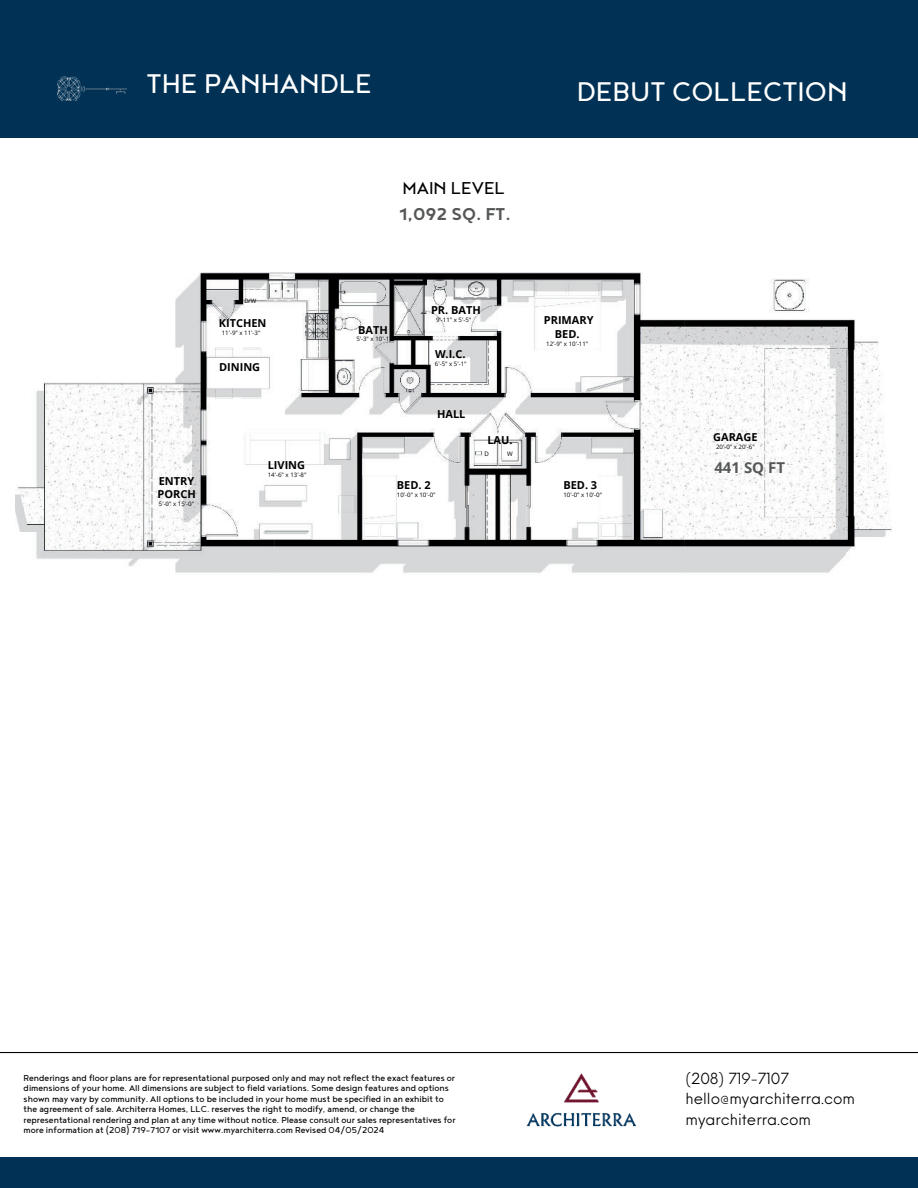
<style>
.page{position:relative;width:918px;height:1188px;background:#fff}
.page>*{position:absolute;margin:0;border:0;box-sizing:border-box;transform-origin:0 0}
.t1{font:33px "Noyh";color:#fff}
.t2{font:700 21px "Noyh";color:#555758}
.t3{font:21px "Noyh";color:#000}
.t4{font:15px/20.2px "Neue Einstellung";color:#000}
.t5{font:700 15px "Open Sans";color:#555758}
.t6{font:700 10.95px/13px "Open Sans";color:#000}
.t7{font:10.5px/10.5px "Noyh";color:#000}
.t8{font:6.15px "Open Sans";color:#000}
.t9{font:6px "Open Sans";color:#000}
</style>
<div class="page">
<div style="left:0;top:0;width:918px;height:138px;background:#013154"></div>
<div style="left:0;top:1158px;width:918px;height:30px;background:#013154"></div>
<hr style="left:0;top:1052px;width:918px;height:1px;background:#000">
<img style="left:526px;top:1073px;width:111px;height:54px">
<img style="left:57px;top:77px;width:70px;height:24px">
<img style="left:15px;top:272px;width:877px;height:301px">
<h1 class="t1" style="left:147px;top:60px;width:227px">THE PANHANDLE</h1>
<h1 class="t1" style="left:577px;top:68px;width:272px">DEBUT COLLECTION</h1>
<p class="t9" style="left:244px;top:297px;width:13px">D/W</p>
<p class="t6" style="left:219px;top:316px;width:49px">KITCHEN</p>
<p class="t8" style="left:222px;top:328px;width:40px">11'-9" x 11'-3"</p>
<p class="t6" style="left:219px;top:360px;width:43px">DINING</p>
<p class="t6" style="left:158px;top:474px;width:40px">ENTRY<br>PORCH</p>
<p class="t8" style="left:159px;top:500px;width:37px">5'-0" x 15'-0"</p>
<p class="t6" style="left:268px;top:458px;width:39px">LIVING</p>
<p class="t8" style="left:268px;top:470px;width:40px">14'-6" x 13'-8"</p>
<h2 class="t3" style="left:403px;top:173px;width:104px">MAIN LEVEL</h2>
<h2 class="t2" style="left:400px;top:198px;width:113px">1,092 SQ. FT.</h2>
<p class="t6" style="left:358px;top:323px;width:31px">BATH</p>
<p class="t8" style="left:356px;top:335px;width:40px">5'-3" x 10'-11"</p>
<p class="t6" style="left:431px;top:303px;width:51px">PR. BATH</p>
<p class="t8" style="left:436px;top:315px;width:37px">9'-11" x 5'-5"</p>
<p class="t6" style="left:435px;top:347px;width:32px">W.I.C.</p>
<p class="t8" style="left:435px;top:360px;width:33px">6'-5" x 5'-1"</p>
<p class="t6" style="left:437px;top:407px;width:30px">HALL</p>
<p class="t6" style="left:487px;top:434px;width:27px">LAU.</p>
<p class="t8" style="left:485px;top:449px;width:6px">D</p>
<p class="t8" style="left:507px;top:449px;width:7px">W</p>
<p class="t6" style="left:397px;top:478px;width:35px">BED. 2</p>
<p class="t8" style="left:397px;top:491px;width:40px">10'-0" x 10'-0"</p>
<p class="t6" style="left:544px;top:314px;width:51px;text-align:center">PRIMARY<br>BED.</p>
<p class="t8" style="left:546px;top:339px;width:44px">12'-9" x 10'-11"</p>
<p class="t6" style="left:563px;top:478px;width:35px">BED. 3</p>
<p class="t8" style="left:563px;top:491px;width:40px">10'-0" x 10'-0"</p>
<p class="t6" style="left:713px;top:430px;width:46px">GARAGE</p>
<p class="t8" style="left:716px;top:442px;width:40px">20'-0" x 20'-6"</p>
<h3 class="t5" style="left:714px;top:457px;width:72px">441 SQ FT</h3>
<p class="t7" style="left:24px;top:1072px;width:433px">Renderings and floor plans are for representational purposed only and may not reflect the exact features or dimensions of your home. All dimensions are subject to field variations. Some design features and options shown may vary by community. All options to be included in your home must be specified in an exhibit to the agreement of sale. Architerra Homes, LLC. reserves the right to modify, amend, or change the representational rendering and plan at any time without notice. Please consult our sales representatives for more information at (208) 719-7107 or visit www.myarchiterra.com Revised 04/05/2024</p>
<h3 class="t4" style="left:685px;top:1067px;width:171px">(208) 719-7107 hello@myarchiterra.com myarchiterra.com</h3>
</div>
